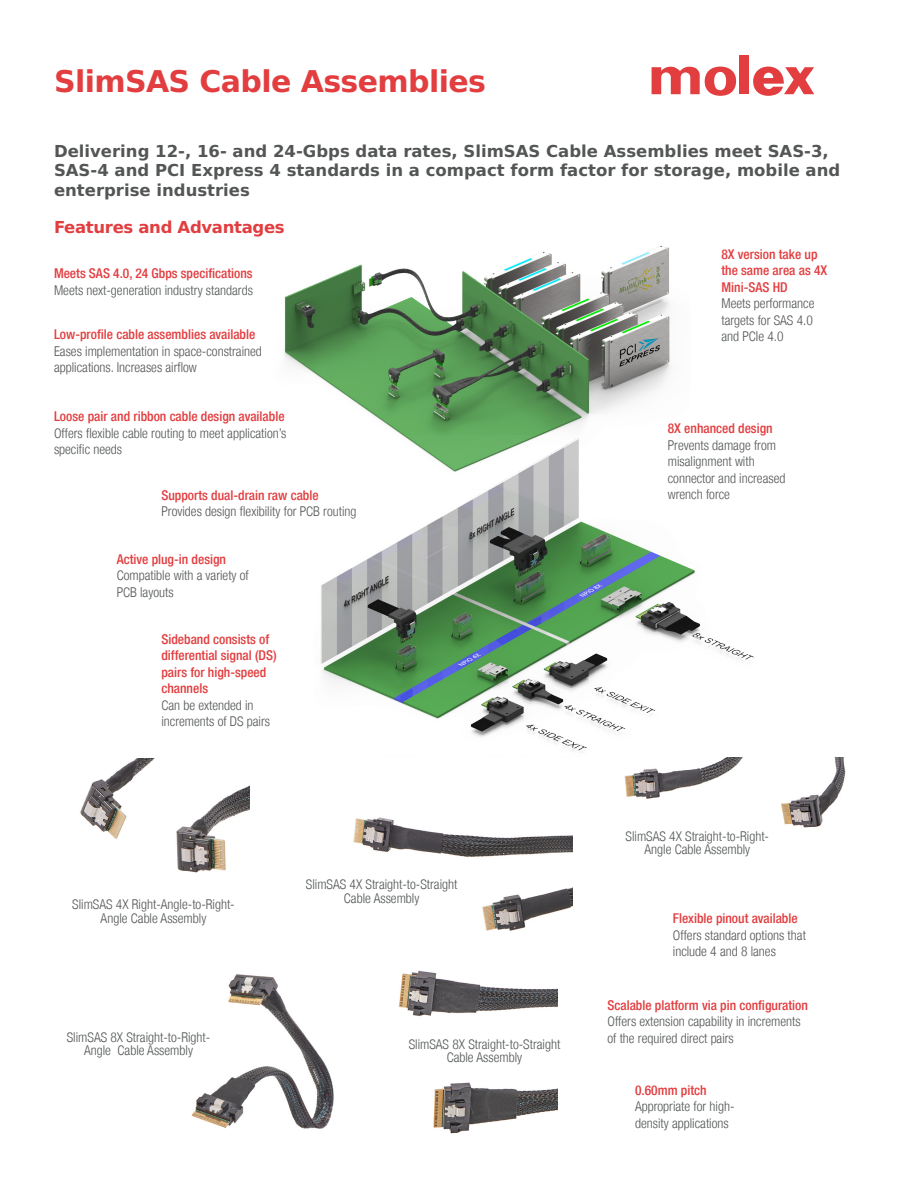
<style>
.page{position:relative;width:918px;height:1188px;background:#fff}
.page>*{position:absolute;margin:0;border:0;box-sizing:border-box;transform-origin:0 0}
.t1{font:700 30px "Bitstream Vera Sans";letter-spacing:-.02em;color:#e23d3f}
.t2{font:700 16.5px/19.5px "Bitstream Vera Sans";color:#545656}
.t3{font:700 16.5px "Bitstream Vera Sans";letter-spacing:-.02em;color:#e23d3f}
.t4{font:300 condensed 13.5px/16.5px "Helvetica Neue LT";color:#545656}
.t5{font:500 condensed 13.5px/16.5px "Helvetica Neue LT";color:#e23d3f}
</style>
<div class="page">
<img style="left:284px;top:245px;width:387px;height:191px">
<img style="left:320px;top:436px;width:434px;height:316px">
<img style="left:353px;top:817px;width:220px;height:113px">
<img style="left:624px;top:757px;width:222px;height:71px">
<img style="left:80px;top:758px;width:169px;height:115px">
<img style="left:399px;top:970px;width:159px;height:164px">
<img style="left:191px;top:974px;width:143px;height:155px">
<div style="left:739px;top:56px;width:10px;height:38px;background:#e23d3f"></div>
<svg style="left:652px;top:66px;width:84px;height:30px"></svg>
<svg style="left:753px;top:67px;width:61px;height:29px"></svg>
<h1 class="t1" style="left:54px;top:62px;width:434px">SlimSAS Cable Assemblies</h1>
<p class="t2" style="left:54px;top:141px;width:788px">Delivering 12-, 16- and 24-Gbps data rates, SlimSAS Cable Assemblies meet SAS-3,<br>SAS-4 and PCI Express 4 standards in a compact form factor for storage, mobile and enterprise industries</p>
<p class="t3" style="left:54px;top:217px;width:232px">Features and Advantages</p>
<p class="t5" style="left:54px;top:265px;width:200px">Meets SAS 4.0, 24 Gbps specifications</p>
<p class="t4" style="left:54px;top:282px;width:200px">Meets next-generation industry standards</p>
<p class="t5" style="left:721px;top:246px;width:107px">8X version take up the same area as 4X<br>Mini-SAS HD</p>
<p class="t4" style="left:721px;top:295px;width:95px">Meets performance targets for SAS 4.0 and PCIe 4.0</p>
<p class="t5" style="left:54px;top:326px;width:203px">Low-profile cable assemblies available</p>
<p class="t4" style="left:54px;top:343px;width:209px">Eases implementation in space-constrained applications. Increases airflow</p>
<p class="t5" style="left:54px;top:408px;width:232px">Loose pair and ribbon cable design available</p>
<p class="t4" style="left:54px;top:425px;width:234px">Offers flexible cable routing to meet application’s specific needs</p>
<p class="t5" style="left:161px;top:487px;width:159px">Supports dual-drain raw cable</p>
<p class="t4" style="left:161px;top:503px;width:197px">Provides design flexibility for PCB routing</p>
<p class="t5" style="left:117px;top:551px;width:111px">Active plug-in design</p>
<p class="t4" style="left:117px;top:567px;width:134px">Compatible with a variety of<br>PCB layouts</p>
<p class="t5" style="left:161px;top:631px;width:117px">Sideband consists of differential signal (DS) pairs for high-speed channels</p>
<p class="t4" style="left:161px;top:697px;width:110px">Can be extended in increments of DS pairs</p>
<p class="t4" style="left:72px;top:897px;width:164px;line-height:13.5px;text-align:center">SlimSAS 4X Right-Angle-to-Right-<br>Angle Cable Assembly</p>
<p class="t4" style="left:306px;top:878px;width:153px;line-height:13.5px;text-align:center">SlimSAS 4X Straight-to-Straight<br>Cable Assembly</p>
<p class="t4" style="left:67px;top:1030px;width:145px;line-height:13.5px;text-align:center">SlimSAS 8X Straight-to-Right-<br>Angle Cable Assembly</p>
<p class="t4" style="left:409px;top:1037px;width:153px;line-height:13.5px;text-align:center">SlimSAS 8X Straight-to-Straight<br>Cable Assembly</p>
<p class="t5" style="left:668px;top:420px;width:106px">8X enhanced design</p>
<p class="t4" style="left:668px;top:437px;width:119px">Prevents damage from misalignment with connector and increased wrench force</p>
<p class="t4" style="left:626px;top:829px;width:145px;line-height:13.5px;text-align:center">SlimSAS 4X Straight-to-Right-<br>Angle Cable Assembly</p>
<p class="t5" style="left:673px;top:910px;width:126px">Flexible pinout available</p>
<p class="t4" style="left:673px;top:927px;width:135px">Offers standard options that include 4 and 8 lanes</p>
<p class="t5" style="left:608px;top:997px;width:202px">Scalable platform via pin configuration</p>
<p class="t4" style="left:608px;top:1013px;width:195px">Offers extension capability in increments of the required direct pairs</p>
<p class="t5" style="left:635px;top:1081px;width:73px">0.60mm pitch</p>
<p class="t4" style="left:635px;top:1098px;width:101px">Appropriate for high&shy;density applications</p>
</div>
